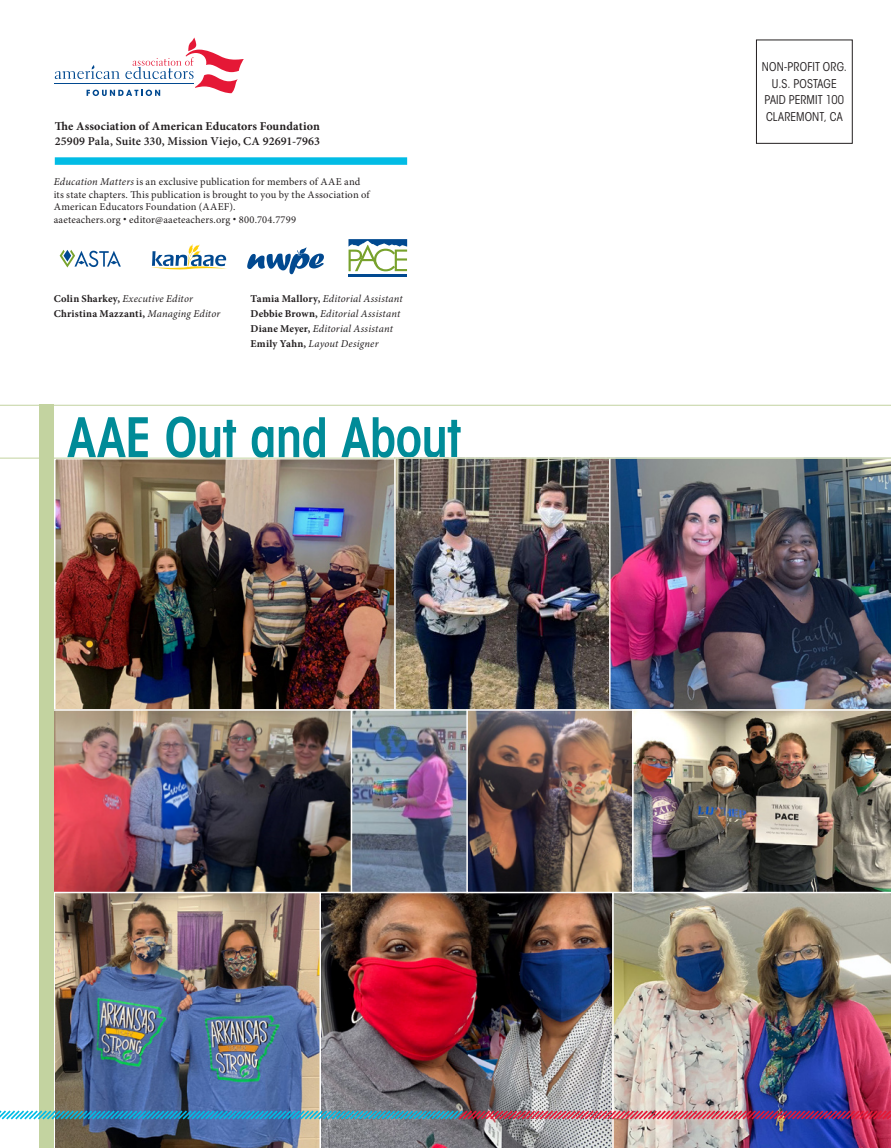
<style>
.page{position:relative;width:891px;height:1148px;background:#fff}
.page>*{position:absolute;margin:0;border:0;box-sizing:border-box;transform-origin:0 0}
.Headline{font:600 condensed 54px "ITC Avant Garde Std";letter-spacing:-.02em;color:#008b98}
.t1{font:condensed 12px "ITC Avant Garde Std";letter-spacing:.01em;color:#231f20}
.t2{font:600 12px "Minion Pro";letter-spacing:.01em;color:#231f20}
.t3{font:700 12px "Minion Pro";letter-spacing:.005em;color:#231f20}
.t4{font:10.5px/12.6px "Minion Pro";letter-spacing:.015em;color:#231f20}
.t5{font:italic 10.5px/15px "Minion Pro";letter-spacing:.02em;color:#231f20}
.t6{font:700 10.5px/15px "Minion Pro";letter-spacing:.025em;color:#231f20}
.s1{font-style:italic}
.s2{font-size:9px}
.s3{font-weight:400;font-style:italic}
.s4{font-weight:700;font-style:normal}
</style>
<div class="page">
<img style="left:56px;top:460px;width:338px;height:248px">
<img style="left:397px;top:460px;width:212px;height:249px">
<div style="left:394px;top:457px;width:219px;height:255px;border:2px solid #fff"></div>
<img style="left:609px;top:457px;width:282px;height:252px">
<img style="left:55px;top:893px;width:265px;height:255px">
<img style="left:321px;top:893px;width:291px;height:255px">
<img style="left:612px;top:893px;width:279px;height:255px">
<img style="left:54px;top:712px;width:297px;height:178px">
<div style="left:47px;top:709px;width:307px;height:184px;border:2px solid #fff"></div>
<img style="left:354px;top:712px;width:277px;height:178px">
<div style="left:351px;top:709px;width:118px;height:184px;border:2px solid #fff"></div>
<div style="left:466px;top:709px;width:168px;height:184px;border:2px solid #fff"></div>
<img style="left:632px;top:709px;width:259px;height:184px">
<hr style="left:0;top:458px;width:891px;height:1px;background:#c3d3a0">
<hr style="left:0;top:405px;width:891px;height:1px;background:#c3d3a0">
<div style="left:40px;top:405px;width:14px;height:743px;background:#c3d3a0"></div>
<img style="left:0;top:1108px;width:891px;height:13px">
<div style="left:55px;top:157px;width:352px;height:8px;background:#02bce5"></div>
<svg style="left:60px;top:250px;width:61px;height:17px"></svg>
<svg style="left:151px;top:245px;width:76px;height:25px"></svg>
<svg style="left:247px;top:247px;width:77px;height:27px"></svg>
<hr style="left:349px;top:274px;width:58px;height:2px;background:#014990">
<svg style="left:348px;top:239px;width:59px;height:32px"></svg>
<svg style="left:55px;top:38px;width:189px;height:58px"></svg>
<hr style="left:55px;top:84px;width:139px;height:1px;background:#014990">
<p class="t3" style="left:55px;top:119px;width:267px">The Association of American Educators Foundation</p>
<p class="t2" style="left:55px;top:134px;width:267px">25909 Pala, Suite 330, Mission Viejo, CA 92691-7963</p>
<p class="t4" style="left:54px;top:176px;width:317px"><span class="s1">Education Matters</span> is an exclusive publication for members of AAE and its state chapters. This publication is brought to you by the Association of<br>American Educators Foundation (AAEF).</p>
<p class="t4" style="left:54px;top:213px;width:244px">aaeteachers.org <span class="s2">•</span> editor@aaeteachers.org <span class="s2">•</span> 800.704.7799</p>
<p class="t6" style="left:54px;top:292px;width:168px">Colin Sharkey, <span class="s3">Executive Editor<br></span>Christina Mazzanti, <span class="s3">Managing Editor</span></p>
<p class="t5" style="left:251px;top:292px;width:154px"><span class="s4">Tamia Mallory,</span> Editorial Assistant <span class="s4">Debbie Brown,</span> Editorial Assistant <span class="s4">Diane Meyer,</span> Editorial Assistant <span class="s4">Emily Yahn,</span> Layout Designer</p>
<p class="Headline" style="left:67px;top:404px;width:396px">AAE Out and About</p>
<p class="t1" style="left:762px;top:60px;width:87px">NON-PROFIT ORG.</p>
<p class="t1" style="left:772px;top:76px;width:66px">U.S. POSTAGE</p>
<p class="t1" style="left:765px;top:93px;width:81px">PAID PERMIT 100</p>
<p class="t1" style="left:766px;top:109px;width:78px">CLAREMONT, CA</p>
</div>
